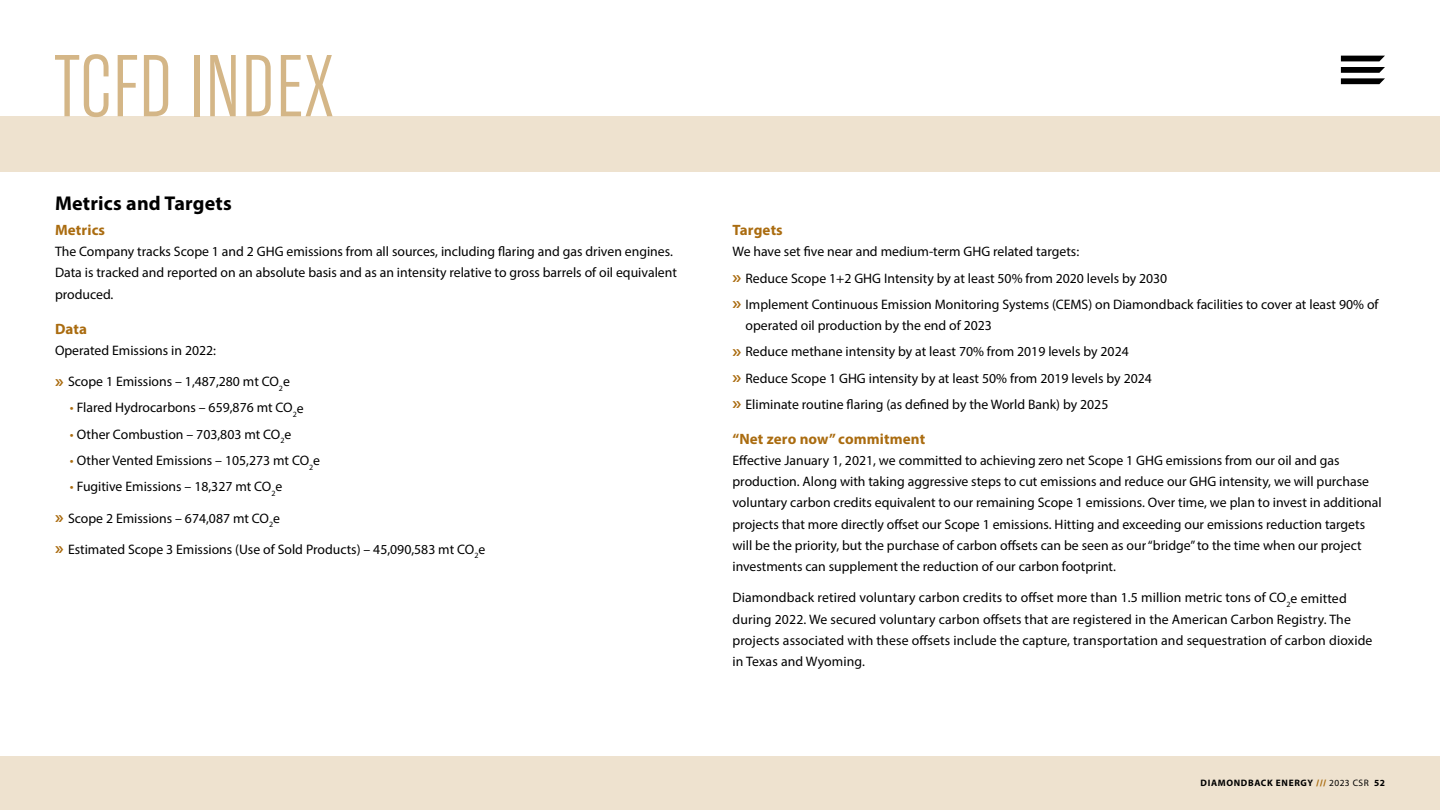
<style>
.page{position:relative;width:1440px;height:810px;background:#fff}
.page>*{position:absolute;margin:0;border:0;box-sizing:border-box;transform-origin:0 0}
.t1{font:300 87.5px "Rama Gothic E";letter-spacing:.01em;color:#d4b687}
.t2{font:700 20px "Myriad Pro";letter-spacing:.01em;color:#000}
.t3{font:700 15px "Myriad Pro";letter-spacing:.01em;color:#aa6c10}
.t4{font:13.75px/21.2px "Myriad Pro";color:#000}
.t5{font:700 9.38px "Myriad Pro";letter-spacing:.07em;color:#000}
.s1{color:#aa6c10}
.s2{font-weight:900;color:#aa6c10}
.s3{font-weight:400}
</style>
<div class="page">
<div style="left:0;top:116px;width:1440px;height:694px;background:#eee2cf"></div>
<svg style="left:1341px;top:56px;width:44px;height:5px"></svg>
<svg style="left:1341px;top:67px;width:44px;height:17px"></svg>
<div style="left:0;top:172px;width:1440px;height:584px;background:#fff"></div>
<h1 class="t1" style="left:55px;top:40px;width:280px">TCFD INDEX</h1>
<h2 class="t2" style="left:55px;top:190px;width:178px">Metrics and Targets</h2>
<p class="t3" style="left:55px;top:220px;width:52px">Metrics</p>
<p class="t4" style="left:55px;top:241px;width:623px">The Company tracks Scope 1 and 2 GHG emissions from all sources, including flaring and gas driven engines.<br>Data is tracked and reported on an absolute basis and as an intensity relative to gross barrels of oil equivalent produced.</p>
<p class="t3" style="left:55px;top:319px;width:34px">Data</p>
<p class="t4" style="left:55px;top:340px;width:163px">Operated Emissions in 2022:</p>
<p class="t4" style="left:68px;top:371px;width:223px">Scope 1 Emissions – 1,487,280 mt CO<sub>2</sub>e</p>
<p class="t4" style="left:70px;top:397px;width:235px"><span class="s1">•</span> Flared Hydrocarbons – 659,876 mt CO<sub>2</sub>e</p>
<p class="t4" style="left:70px;top:423px;width:223px"><span class="s1">•</span> Other Combustion – 703,803 mt CO<sub>2</sub>e</p>
<p class="t4" style="left:70px;top:450px;width:252px"><span class="s1">•</span> Other Vented Emissions – 105,273 mt CO<sub>2</sub>e</p>
<p class="t4" style="left:70px;top:476px;width:214px"><span class="s1">•</span> Fugitive Emissions – 18,327 mt CO<sub>2</sub>e</p>
<p class="t4" style="left:68px;top:507px;width:214px">Scope 2 Emissions – 674,087 mt CO<sub>2</sub>e</p>
<p class="t4" style="left:68px;top:538px;width:419px">Estimated Scope 3 Emissions (Use of Sold Products) – 45,090,583 mt CO<sub>2</sub>e</p>
<p class="t3" style="left:732px;top:220px;width:52px">Targets</p>
<p class="t4" style="left:746px;top:238px;width:635px;line-height:26.2px;text-indent:-13px">We have set five near and medium-term GHG related targets:<br>Reduce Scope 1+2 GHG Intensity by at least 50% from 2020 levels by 2030<br>Implement Continuous Emission Monitoring Systems (CEMS) on Diamondback facilities to cover at least 90% of</p>
<p class="t4" style="left:746px;top:312px;width:408px;line-height:26.2px">operated oil production by the end of 2023<br>Reduce methane intensity by at least 70% from 2019 levels by 2024<br>Reduce Scope 1 GHG intensity by at least 50% from 2019 levels by 2024<br>Eliminate routine flaring (as defined by the World Bank) by 2025</p>
<p class="t3" style="left:732px;top:429px;width:194px">“Net zero now” commitment</p>
<p class="t4" style="left:732px;top:450px;width:651px">Effective January 1, 2021, we committed to achieving zero net Scope 1 GHG emissions from our oil and gas production. Along with taking aggressive steps to cut emissions and reduce our GHG intensity, we will purchase voluntary carbon credits equivalent to our remaining Scope 1 emissions. Over time, we plan to invest in additional projects that more directly offset our Scope 1 emissions. Hitting and exceeding our emissions reduction targets will be the priority, but the purchase of carbon offsets can be seen as our “bridge” to the time when our project investments can supplement the reduction of our carbon footprint.</p>
<p class="t4" style="left:732px;top:587px;width:641px">Diamondback retired voluntary carbon credits to offset more than 1.5 million metric tons of CO<sub>2</sub>e emitted during 2022. We secured voluntary carbon offsets that are registered in the American Carbon Registry. The projects associated with these offsets include the capture, transportation and sequestration of carbon dioxide in Texas and Wyoming.</p>
<p class="t5" style="left:1201px;top:776px;width:186px">DIAMONDBACK ENERGY <span class="s2">///</span> <span class="s3">2023 CSR</span> 52</p>
</div>
